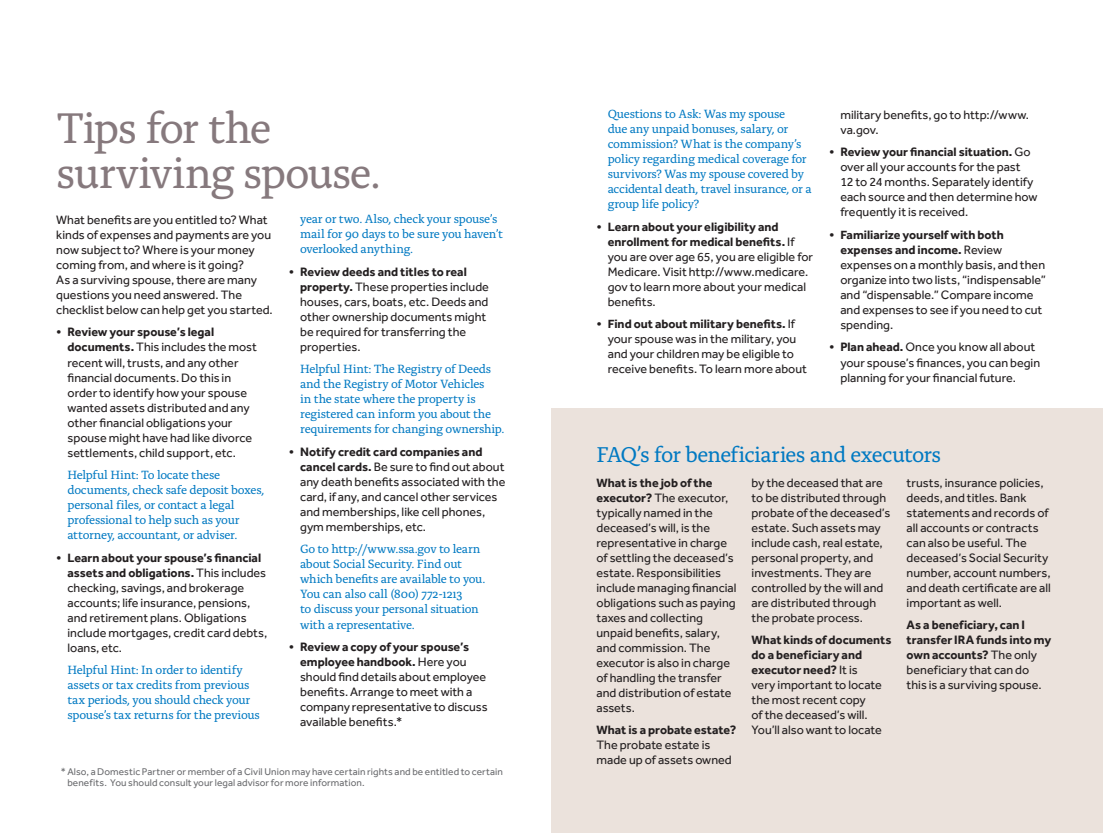
<style>
.page{position:relative;width:1103px;height:833px;background:#fff}
.page>*{position:absolute;margin:0;border:0;box-sizing:border-box;transform-origin:0 0}
.t1{font:45px/45px "Alda OT";letter-spacing:-.035em;color:#86797d}
.t2{font:22.5px "Alda OT";letter-spacing:-.035em;color:#0079c2}
.t3{font:12.5px/15px "NYLIC Effra";color:#231f20}
.t4{font:12.5px/15px "Alda OT";letter-spacing:-.02em;color:#0079c2}
.t5{font:700 12.5px/15px "NYLIC Effra";color:#231f20}
.t6{font:10px/11.2px "NYLIC Effra";letter-spacing:.01em;color:#6c6d70}
.s1{font-weight:700}
.s2{font-weight:400}
</style>
<div class="page">
<div style="left:551px;top:409px;width:551px;height:423px;background:#ebe2dc"></div>
<h1 class="t1" style="left:56px;top:109px;width:326px">Tips for the surviving spouse.</h1>
<p class="t4" style="left:608px;top:108px;width:205px">Questions to Ask: Was my spouse<br>due any unpaid bonuses, salary, or commission? What is the company’s policy regarding medical coverage for survivors? Was my spouse covered by accidental death, travel insurance, or a group life policy?</p>
<p class="t3" style="left:608px;top:219px;width:207px;text-indent:-11px"><span class="s1">• Learn about your eligibility and enrollment for medical benefits.</span> If you are over age 65, you are eligible for<br>Medicare. Visit http://www.medicare. gov to learn more about your medical benefits.</p>
<p class="t3" style="left:608px;top:316px;width:201px;text-indent:-11px"><span class="s1">• Find out about military benefits.</span> If your spouse was in the military, you and your children may be eligible to receive benefits. To learn more about</p>
<p class="t3" style="left:840px;top:107px;width:190px">military benefits, go to http://www. va.gov.</p>
<p class="t3" style="left:840px;top:144px;width:199px;text-indent:-11px"><span class="s1">• Review your financial situation.</span> Go over all your accounts for the past<br>12 to 24 months. Separately identify each source and then determine how frequently it is received.</p>
<p class="t3" style="left:840px;top:227px;width:207px;text-indent:-11px"><span class="s1">• Familiarize yourself with both expenses and income.</span> Review expenses on a monthly basis, and then organize into two lists, “indispensable” and “dispensable.” Compare income and expenses to see if you need to cut spending.</p>
<p class="t3" style="left:840px;top:339px;width:201px;text-indent:-11px"><span class="s1">• Plan ahead.</span> Once you know all about your spouse’s finances, you can begin planning for your financial future.</p>
<p class="t4" style="left:300px;top:212px;width:204px">year or two. Also, check your spouse’s mail for 90 days to be sure you haven’t overlooked anything.</p>
<p class="t3" style="left:300px;top:264px;width:190px;text-indent:-11px"><span class="s1">• Review deeds and titles to real property.</span> These properties include houses, cars, boats, etc. Deeds and other ownership documents might be required for transferring the properties.</p>
<p class="t4" style="left:300px;top:362px;width:206px">Helpful Hint: The Registry of Deeds and the Registry of Motor Vehicles<br>in the state where the property is registered can inform you about the requirements for changing ownership.</p>
<p class="t3" style="left:300px;top:444px;width:207px;text-indent:-11px"><span class="s1">• Notify credit card companies and cancel cards.</span> Be sure to find out about any death benefits associated with the card, if any, and cancel other services and memberships, like cell phones, gym memberships, etc.</p>
<p class="t4" style="left:300px;top:542px;width:187px">Go to http://www.ssa.gov to learn about Social Security. Find out which benefits are available to you.<br>You can also call (800) 772-1213<br>to discuss your personal situation with a representative.</p>
<p class="t3" style="left:300px;top:639px;width:189px;text-indent:-11px"><span class="s1">• Review a copy of your spouse’s employee handbook.</span> Here you should find details about employee benefits. Arrange to meet with a company representative to discuss available benefits.*</p>
<p class="t3" style="left:56px;top:212px;width:218px">What benefits are you entitled to? What kinds of expenses and payments are you now subject to? Where is your money coming from, and where is it going?<br>As a surviving spouse, there are many questions you need answered. The checklist below can help get you started.</p>
<p class="t3" style="left:68px;top:324px;width:191px;text-indent:-11px"><span class="s1">• Review your spouse’s legal documents.</span> This includes the most recent will, trusts, and any other financial documents. Do this in order to identify how your spouse wanted assets distributed and any other financial obligations your spouse might have had like divorce settlements, child support, etc.</p>
<p class="t4" style="left:68px;top:468px;width:198px">Helpful Hint: To locate these documents, check safe deposit boxes, personal files, or contact a legal professional to help such as your attorney, accountant, or adviser.</p>
<p class="t3" style="left:67px;top:549px;width:201px;text-indent:-11px"><span class="s1">• Learn about your spouse’s financial assets and obligations.</span> This includes checking, savings, and brokerage accounts; life insurance, pensions, and retirement plans. Obligations include mortgages, credit card debts, loans, etc.</p>
<p class="t4" style="left:67px;top:663px;width:194px">Helpful Hint: In order to identify assets or tax credits from previous tax periods, you should check your spouse’s tax returns for the previous</p>
<h2 class="t2" style="left:596px;top:444px;width:346px">FAQ’s for beneficiaries and executors</h2>
<p class="t3" style="left:751px;top:474px;width:140px">by the deceased that are to be distributed through probate of the deceased’s estate. Such assets may include cash, real estate, personal property, and investments. They are controlled by the will and are distributed through the probate process.</p>
<p class="t3" style="left:751px;top:632px;width:142px"><span class="s1">What kinds of documents do a beneficiary and executor need?</span> It is<br>very important to locate the most recent copy<br>of the deceased’s will.<br>You’ll also want to locate</p>
<p class="t3" style="left:596px;top:474px;width:141px"><span class="s1">What is the job of the executor?</span> The executor, typically named in the deceased’s will, is the representative in charge of settling the deceased’s estate. Responsibilities include managing financial obligations such as paying taxes and collecting unpaid benefits, salary, and commission. The executor is also in charge of handling the transfer and distribution of estate assets.</p>
<p class="t5" style="left:596px;top:722px;width:141px">What is a probate estate?</p>
<p class="t3" style="left:596px;top:737px;width:137px">The probate estate is made up of assets owned</p>
<p class="t3" style="left:906px;top:474px;width:146px">trusts, insurance policies, deeds, and titles. Bank statements and records of all accounts or contracts can also be useful. The deceased’s Social Security number, account numbers, and death certificate are all important as well.</p>
<p class="t5" style="left:906px;top:617px;width:146px">As a beneficiary, can I transfer IRA funds into my own accounts? <span class="s2">The only beneficiary that can do this is a surviving spouse.</span></p>
<p class="t6" style="left:67px;top:765px;width:437px;text-indent:-7px">* Also, a Domestic Partner or member of a Civil Union may have certain rights and be entitled to certain benefits. You should consult your legal advisor for more information.</p>
</div>
